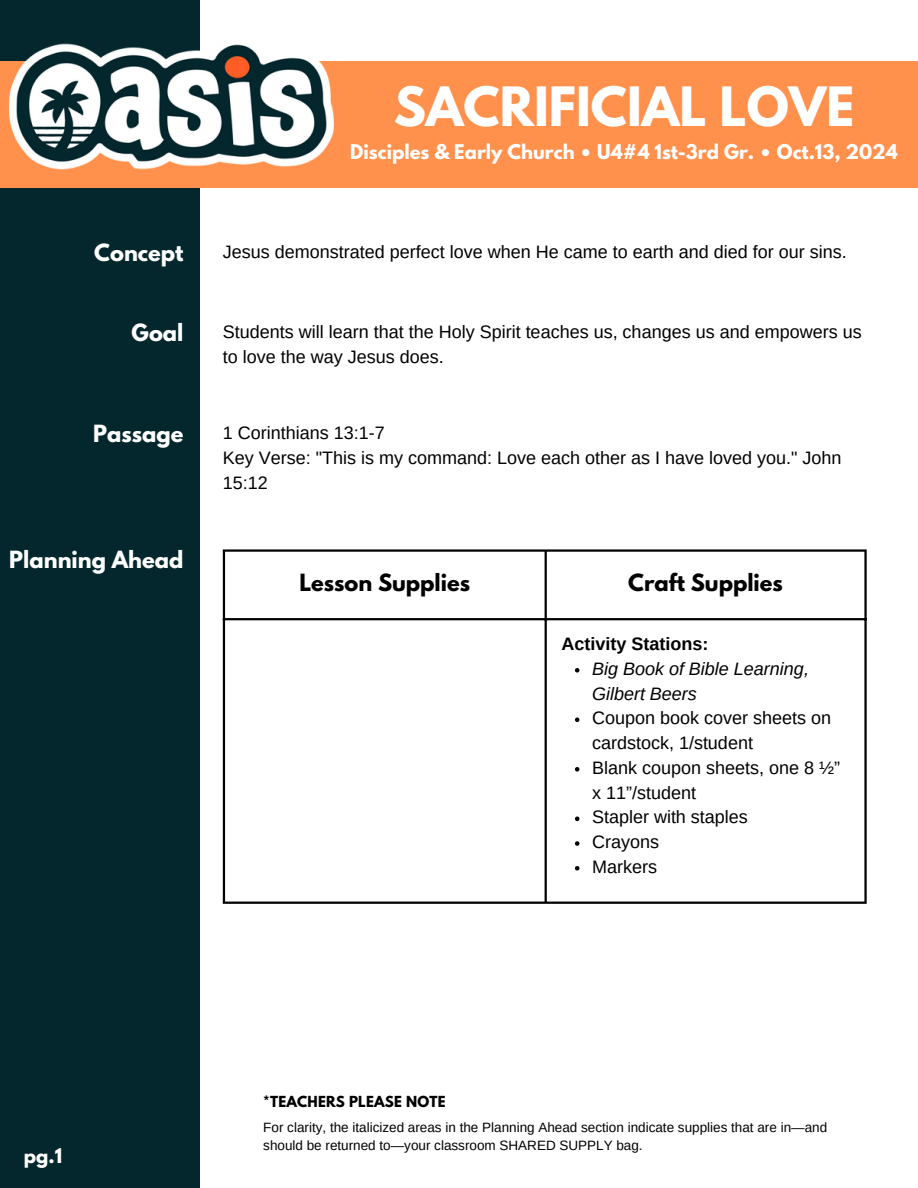
<style>
.page{position:relative;width:918px;height:1188px;background:#fff}
.page>*{position:absolute;margin:0;border:0;box-sizing:border-box;transform-origin:0 0}
.t1{font:700 48px "League Spartan";color:#fff}
.t2{font:700 21px "League Spartan";color:#fff}
.t3{font:700 21px "League Spartan";color:#000}
.t4{font:18px/24.8px "Arimo";color:#000}
.t5{font:18px/24.8px "Arimo";color:#000}
.t6{font:700 18px "League Spartan";color:#fff}
.t7{font:italic 18px/24.8px "Arimo";color:#000}
.t8{font:700 18px "Arimo";color:#000}
.t9{font:13.5px/18px "Arimo";color:#000}
.t10{font:700 13.5px "League Spartan";letter-spacing:.015em;color:#000}
</style>
<div class="page">
<div style="left:0;top:0;width:199px;height:1188px;background:#03272d"></div>
<div style="left:0;top:62px;width:918px;height:126px;background:#ff914d"></div>
<img style="left:7px;top:37px;width:330px;height:132px">
<svg style="left:575px;top:668px;width:4px;height:5px"></svg>
<svg style="left:575px;top:718px;width:4px;height:4px"></svg>
<svg style="left:575px;top:767px;width:4px;height:5px"></svg>
<svg style="left:575px;top:817px;width:4px;height:4px"></svg>
<svg style="left:575px;top:841px;width:4px;height:5px"></svg>
<svg style="left:575px;top:866px;width:4px;height:5px"></svg>
<hr style="left:223px;top:552px;width:2px;height:350px;background:#000">
<hr style="left:545px;top:552px;width:2px;height:350px;background:#000">
<hr style="left:864px;top:552px;width:3px;height:350px;background:#000">
<hr style="left:223px;top:549px;width:644px;height:3px;background:#000">
<hr style="left:223px;top:618px;width:644px;height:2px;background:#000">
<hr style="left:223px;top:902px;width:644px;height:2px;background:#000">
<h3 class="t1" style="left:394px;top:83px;width:462px">SACRIFICIAL LOVE</h3>
<p class="t6" style="left:350px;top:143px;width:549px">Disciples &amp; Early Church • U4#4 1st-3rd Gr. • Oct.13, 2024</p>
<h3 class="t2" style="left:94px;top:243px;width:91px">Concept</h3>
<h1 class="t4" style="left:223px;top:240px;width:625px">Jesus demonstrated perfect love when He came to earth and died for our sins.</h1>
<h4 class="t2" style="left:132px;top:323px;width:53px">Goal</h4>
<h4 class="t2" style="left:93px;top:423px;width:92px">Passage</h4>
<p class="t2" style="left:9px;top:549px;width:176px">Planning Ahead</p>
<h2 class="t5" style="left:223px;top:320px;width:640px">Students will learn that the Holy Spirit teaches us, changes us and empowers us to love the way Jesus does.</h2>
<h2 class="t4" style="left:223px;top:420px;width:620px">1 Corinthians 13:1-7<br>Key Verse: "This is my command: Love each other as I have loved you." John<br>15:12</h2>
<h4 class="t3" style="left:299px;top:572px;width:172px">Lesson Supplies</h4>
<p class="t3" style="left:628px;top:572px;width:156px">Craft Supplies</p>
<p class="t8" style="left:561px;top:634px;width:148px">Activity Stations:</p>
<p class="t7" style="left:592px;top:656px;width:218px">Big Book of Bible Learning,<br>Gilbert Beers</p>
<p class="t4" style="left:592px;top:706px;width:241px">Coupon book cover sheets on cardstock, 1/student</p>
<p class="t4" style="left:592px;top:755px;width:249px">Blank coupon sheets, one 8 ½” x 11”/student</p>
<p class="t4" style="left:592px;top:805px;width:157px">Stapler with staples</p>
<p class="t4" style="left:592px;top:829px;width:69px">Crayons</p>
<p class="t4" style="left:592px;top:854px;width:66px">Markers</p>
<h2 class="t6" style="left:24px;top:1146px;width:40px">pg.1</h2>
<p class="t10" style="left:263px;top:1095px;width:184px">*TEACHERS PLEASE NOTE</p>
<h5 class="t9" style="left:263px;top:1119px;width:565px">For clarity, the italicized areas in the Planning Ahead section indicate supplies that are in—and should be returned to—your classroom SHARED SUPPLY bag.</h5>
</div>
